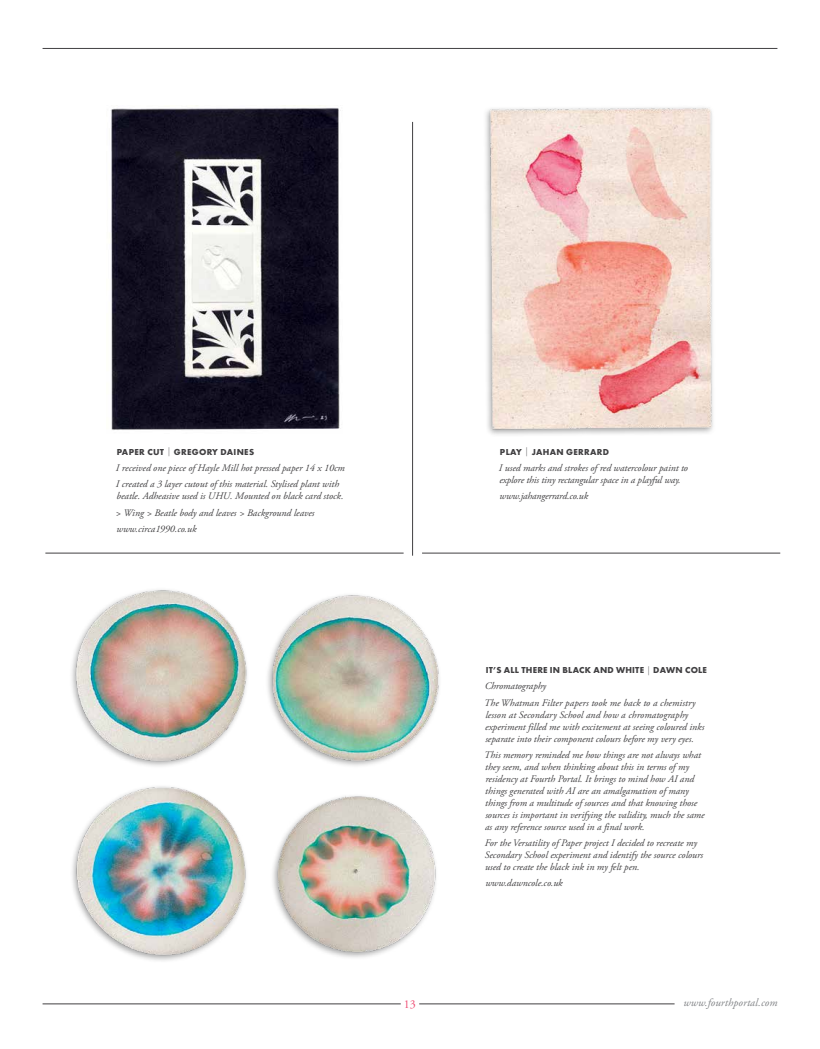
<style>
.page{position:relative;width:820px;height:1049px;background:#fff}
.page>*{position:absolute;margin:0;border:0;box-sizing:border-box;transform-origin:0 0}
.t1{font:12px "Adobe Garamond Pro";color:#ef4e74}
.t2{font:italic 11px "Adobe Garamond Pro";letter-spacing:.01em;color:#818386}
.t3{font:italic 10px/12px "Adobe Garamond Pro";color:#414042}
.t4{font:700 9px "Futura PT";letter-spacing:.02em;color:#414042}
.s1{font-weight:300}
</style>
<div class="page">
<hr style="left:43px;top:48px;width:734px;height:1px;background:#414042">
<hr style="left:43px;top:1003px;width:357px;height:1px;background:#414042">
<hr style="left:419px;top:1003px;width:255px;height:1px;background:#414042">
<img style="left:111px;top:107px;width:230px;height:323px">
<img style="left:485px;top:107px;width:228px;height:328px">
<img style="left:71px;top:589px;width:368px;height:372px">
<hr style="left:45px;top:553px;width:358px;height:1px;background:#414042">
<hr style="left:422px;top:553px;width:358px;height:1px;background:#414042">
<hr style="left:412px;top:122px;width:1px;height:434px;background:#414042">
<p class="t4" style="left:117px;top:446px;width:139px">PAPER CUT <span class="s1">|</span> GREGORY DAINES</p>
<p class="t3" style="left:116px;top:460px;width:230px;line-height:16.2px">I received one piece of Hayle Mill hot pressed paper 14 x 10cm<br>I created a 3 layer cutout of this material. Stylised plant with</p>
<p class="t3" style="left:115px;top:488px;width:229px;line-height:16.2px">beatle. Adheasive used is UHU. Mounted on black card stock. &gt; Wing &gt; Beatle body and leaves &gt; Background leaves www.circa1990.co.uk</p>
<p class="t4" style="left:500px;top:446px;width:111px">PLAY <span class="s1">|</span> JAHAN GERRARD</p>
<p class="t3" style="left:498px;top:462px;width:190px">I used marks and strokes of red watercolour paint to explore this tiny rectangular space in a playful way.</p>
<p class="t3" style="left:499px;top:490px;width:90px">www.jahangerrard.co.uk</p>
<p class="t4" style="left:485px;top:664px;width:223px">IT’S ALL THERE IN BLACK AND WHITE <span class="s1">|</span> DAWN COLE</p>
<p class="t3" style="left:484px;top:678px;width:213px;line-height:16.2px">Chromatography<br>The Whatman Filter papers took me back to a chemistry</p>
<p class="t3" style="left:485px;top:709px;width:220px">lesson at Secondary School and how a chromatography experiment filled me with excitement at seeing coloured inks separate into their component colours before my very eyes.</p>
<p class="t3" style="left:484px;top:749px;width:222px">This memory reminded me how things are not always what they seem, and when thinking about this in terms of my residency at Fourth Portal. It brings to mind how AI and things generated with AI are an amalgamation of many things from a multitude of sources and that knowing those sources is important in verifying the validity, much the same as any reference source used in a final work.</p>
<p class="t3" style="left:484px;top:837px;width:220px">For the Versatility of Paper project I decided to recreate my<br>Secondary School experiment and identify the source colours used to create the black ink in my felt pen.</p>
<p class="t3" style="left:485px;top:877px;width:79px">www.dawncole.co.uk</p>
<p class="t1" style="left:404px;top:997px;width:13px">13</p>
<p class="t2" style="left:683px;top:996px;width:95px">www.fourthportal.com</p>
</div>
